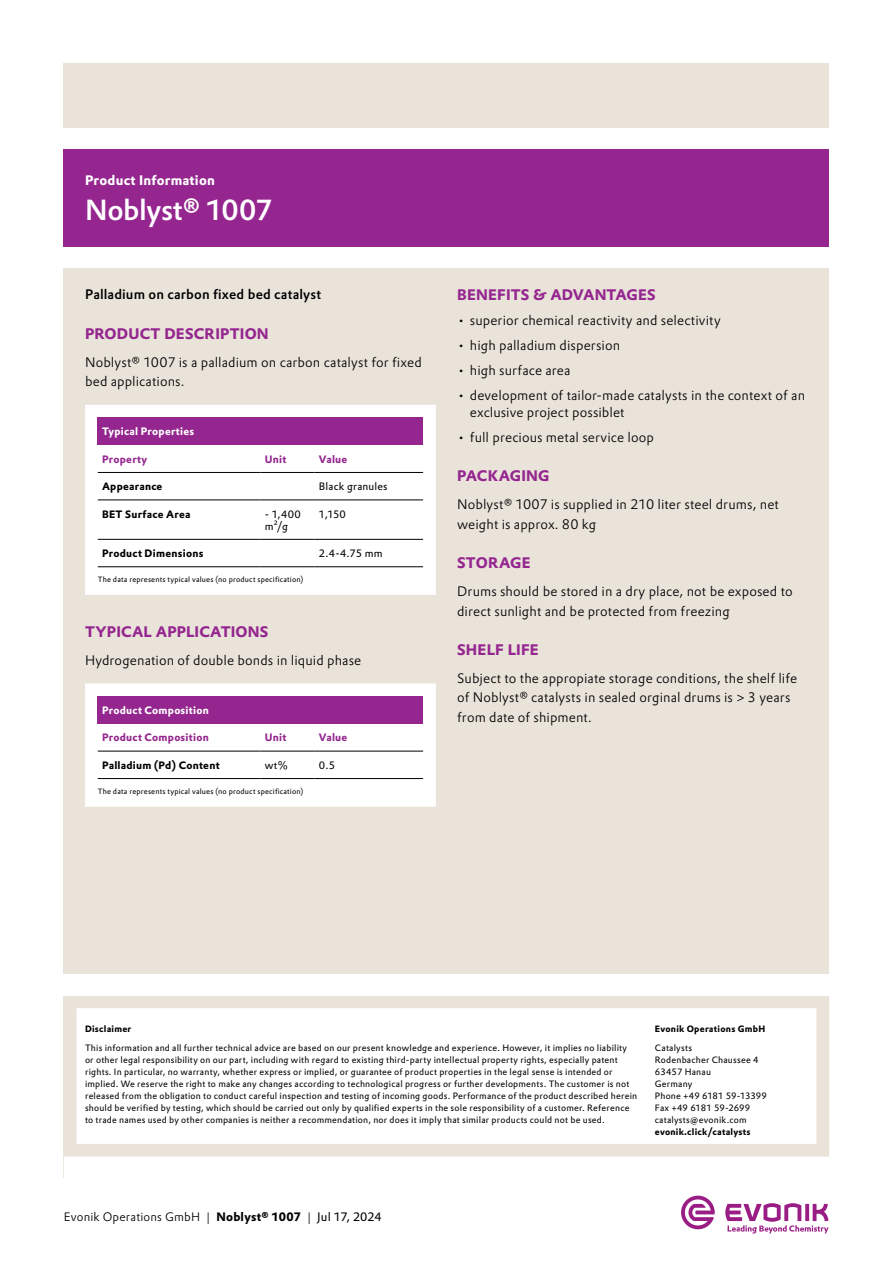
<style>
.page{position:relative;width:893px;height:1263px;background:#fff}
.page>*{position:absolute;margin:0;border:0;box-sizing:border-box;transform-origin:0 0}
.t1{font:500 28.5px "Evonik Prokyon";letter-spacing:-.015em;color:#fff}
.t2{font:700 15px "Evonik Prokyon";letter-spacing:.01em;color:#95268f}
.t3{font:300 13.5px/19.5px "Evonik Prokyon";letter-spacing:.01em;color:#000}
.t4{font:500 13.5px "Evonik Prokyon";letter-spacing:.01em;color:#000}
.t5{font:700 13.5px "Evonik Prokyon";letter-spacing:.015em;color:#fff}
.t6{font:300 12px "Evonik Prokyon";letter-spacing:.015em;color:#000}
.t7{font:700 10.5px "Evonik Prokyon";letter-spacing:.02em;color:#000}
.t8{font:700 10.5px "Evonik Prokyon";letter-spacing:.02em;color:#95268f}
.t9{font:10.5px/12px "Evonik Prokyon";letter-spacing:.015em;color:#000}
.t10{font:700 10.5px "Evonik Prokyon";letter-spacing:.02em;color:#fff}
.t11{font:9px/12px "Evonik Prokyon";letter-spacing:.025em;color:#000}
.t12{font:700 9px "Evonik Prokyon";letter-spacing:.025em;color:#000}
.t13{font:7.5px "Evonik Prokyon";letter-spacing:.025em;color:#000}
.s1{font-weight:700}
.s2{font-weight:400}
</style>
<div class="page">
<div style="left:64px;top:64px;width:765px;height:1114px;background:#e9e3da"></div>
<svg style="left:725px;top:1203px;width:103px;height:30px"></svg>
<svg style="left:681px;top:1195px;width:34px;height:34px"></svg>
<div style="left:85px;top:405px;width:351px;height:190px;background:#fff"></div>
<div style="left:98px;top:418px;width:325px;height:27px;background:#95268f"></div>
<hr style="left:98px;top:472px;width:162px;height:1px;background:#000">
<hr style="left:260px;top:472px;width:55px;height:1px;background:#000">
<hr style="left:315px;top:472px;width:108px;height:1px;background:#000">
<hr style="left:98px;top:500px;width:162px;height:1px;background:#000">
<hr style="left:260px;top:500px;width:55px;height:1px;background:#000">
<hr style="left:315px;top:500px;width:108px;height:1px;background:#000">
<hr style="left:98px;top:539px;width:162px;height:1px;background:#000">
<hr style="left:260px;top:539px;width:55px;height:1px;background:#000">
<hr style="left:315px;top:539px;width:108px;height:1px;background:#000">
<hr style="left:98px;top:566px;width:162px;height:1px;background:#000">
<hr style="left:260px;top:566px;width:55px;height:1px;background:#000">
<hr style="left:315px;top:566px;width:108px;height:1px;background:#000">
<div style="left:85px;top:683px;width:351px;height:124px;background:#fff"></div>
<div style="left:98px;top:696px;width:325px;height:28px;background:#95268f"></div>
<hr style="left:98px;top:751px;width:162px;height:1px;background:#000">
<hr style="left:260px;top:751px;width:55px;height:1px;background:#000">
<hr style="left:315px;top:751px;width:108px;height:1px;background:#000">
<hr style="left:98px;top:778px;width:162px;height:1px;background:#000">
<hr style="left:260px;top:778px;width:55px;height:1px;background:#000">
<hr style="left:315px;top:778px;width:108px;height:1px;background:#000">
<div style="left:70px;top:1002px;width:753px;height:148px;background:#fff"></div>
<div style="left:64px;top:995px;width:765px;height:162px;border:13px solid #e9e3da"></div>
<div style="left:64px;top:974px;width:765px;height:21px;background:#fff"></div>
<div style="left:64px;top:1157px;width:765px;height:25px;background:#fff"></div>
<div style="left:64px;top:128px;width:765px;height:140px;background:#fff"></div>
<div style="left:64px;top:149px;width:765px;height:98px;background:#95268f"></div>
<h3 class="t5" style="left:85px;top:170px;width:131px">Product Information</h3>
<h1 class="t1" style="left:85px;top:187px;width:189px">Noblyst® 1007</h1>
<h3 class="t4" style="left:85px;top:284px;width:238px">Palladium on carbon fixed bed catalyst</h3>
<h2 class="t2" style="left:85px;top:321px;width:185px">PRODUCT DESCRIPTION</h2>
<h3 class="t3" style="left:85px;top:351px;width:338px">Noblyst® 1007 is a palladium on carbon catalyst for fixed bed applications.</h3>
<p class="t10" style="left:102px;top:423px;width:94px">Typical Properties</p>
<p class="t8" style="left:102px;top:450px;width:47px">Property</p>
<p class="t8" style="left:265px;top:450px;width:23px">Unit</p>
<p class="t8" style="left:319px;top:450px;width:30px">Value</p>
<p class="t7" style="left:102px;top:478px;width:62px">Appearance</p>
<p class="t9" style="left:319px;top:480px;width:70px">Black granules</p>
<p class="t7" style="left:102px;top:505px;width:90px">BET Surface Area</p>
<p class="t9" style="left:265px;top:507px;width:38px">- 1,400 m²/g</p>
<p class="t9" style="left:319px;top:507px;width:28px">1,150</p>
<p class="t7" style="left:102px;top:545px;width:103px">Product Dimensions</p>
<p class="t9" style="left:319px;top:547px;width:65px">2.4-4.75 mm</p>
<p class="t13" style="left:98px;top:574px;width:207px">The data represents typical values (no product specification)</p>
<h2 class="t2" style="left:85px;top:619px;width:185px">TYPICAL APPLICATIONS</h2>
<h3 class="t3" style="left:85px;top:649px;width:278px">Hydrogenation of double bonds in liquid phase</h3>
<p class="t10" style="left:102px;top:702px;width:108px">Product Composition</p>
<p class="t8" style="left:102px;top:729px;width:108px">Product Composition</p>
<p class="t8" style="left:265px;top:729px;width:23px">Unit</p>
<p class="t8" style="left:319px;top:729px;width:30px">Value</p>
<p class="t7" style="left:102px;top:756px;width:119px">Palladium (Pd) Content</p>
<p class="t9" style="left:265px;top:758px;width:25px">wt%</p>
<p class="t9" style="left:319px;top:758px;width:18px">0.5</p>
<p class="t13" style="left:98px;top:785px;width:207px">The data represents typical values (no product specification)</p>
<h2 class="t2" style="left:457px;top:283px;width:200px">BENEFITS &amp; ADVANTAGES</h2>
<h3 class="t3" style="left:457px;top:310px;width:265px">• superior chemical reactivity and selectivity</h3>
<h3 class="t3" style="left:457px;top:335px;width:165px">• high palladium dispersion</h3>
<h3 class="t3" style="left:457px;top:360px;width:115px">• high surface area</h3>
<h3 class="t3" style="left:470px;top:387px;width:337px;line-height:16.5px;text-indent:-13px">• development of tailor-made catalysts in the context of an exclusive project possiblet</h3>
<h3 class="t3" style="left:457px;top:427px;width:198px">• full precious metal service loop</h3>
<h2 class="t2" style="left:457px;top:464px;width:94px">PACKAGING</h2>
<h3 class="t3" style="left:457px;top:494px;width:323px">Noblyst® 1007 is supplied in 210 liter steel drums, net weight is approx. 80 kg</h3>
<h2 class="t2" style="left:457px;top:550px;width:75px">STORAGE</h2>
<h3 class="t3" style="left:457px;top:581px;width:337px">Drums should be stored in a dry place, not be exposed to direct sunlight and be protected from freezing</h3>
<h2 class="t2" style="left:457px;top:637px;width:83px">SHELF LIFE</h2>
<h3 class="t3" style="left:457px;top:667px;width:341px">Subject to the appropiate storage conditions, the shelf life of Noblyst® catalysts in sealed orginal drums is &gt; 3 years from date of shipment.</h3>
<p class="t12" style="left:85px;top:1021px;width:48px">Disclaimer</p>
<p class="t12" style="left:655px;top:1021px;width:112px">Evonik Operations GmbH</p>
<p class="t11" style="left:85px;top:1041px;width:554px">This information and all further technical advice are based on our present knowledge and experience. However, it implies no liability or other legal responsibility on our part, including with regard to existing third-party intellectual property rights, especially patent rights. In particular, no warranty, whether express or implied, or guarantee of product properties in the legal sense is intended or implied. We reserve the right to make any changes according to technological progress or further developments. The customer is not released from the obligation to conduct careful inspection and testing of incoming goods. Performance of the product described herein should be verified by testing, which should be carried out only by qualified experts in the sole responsibility of a customer. Reference to trade names used by other companies is neither a recommendation, nor does it imply that similar products could not be used.</p>
<p class="t11" style="left:655px;top:1041px;width:114px">Catalysts<br>Rodenbacher Chaussee 4<br>63457 Hanau<br>Germany<br>Phone +49 6181 59-13399<br>Fax +49 6181 59-2699 catalysts@evonik.com</p>
<p class="t12" style="left:655px;top:1124px;width:97px">evonik.click/catalysts</p>
<h3 class="t6" style="left:64px;top:1207px;width:320px">Evonik Operations GmbH | <span class="s1">Noblyst® 1007</span> | <span class="s2">Jul 17, 2024</span></h3>
</div>
